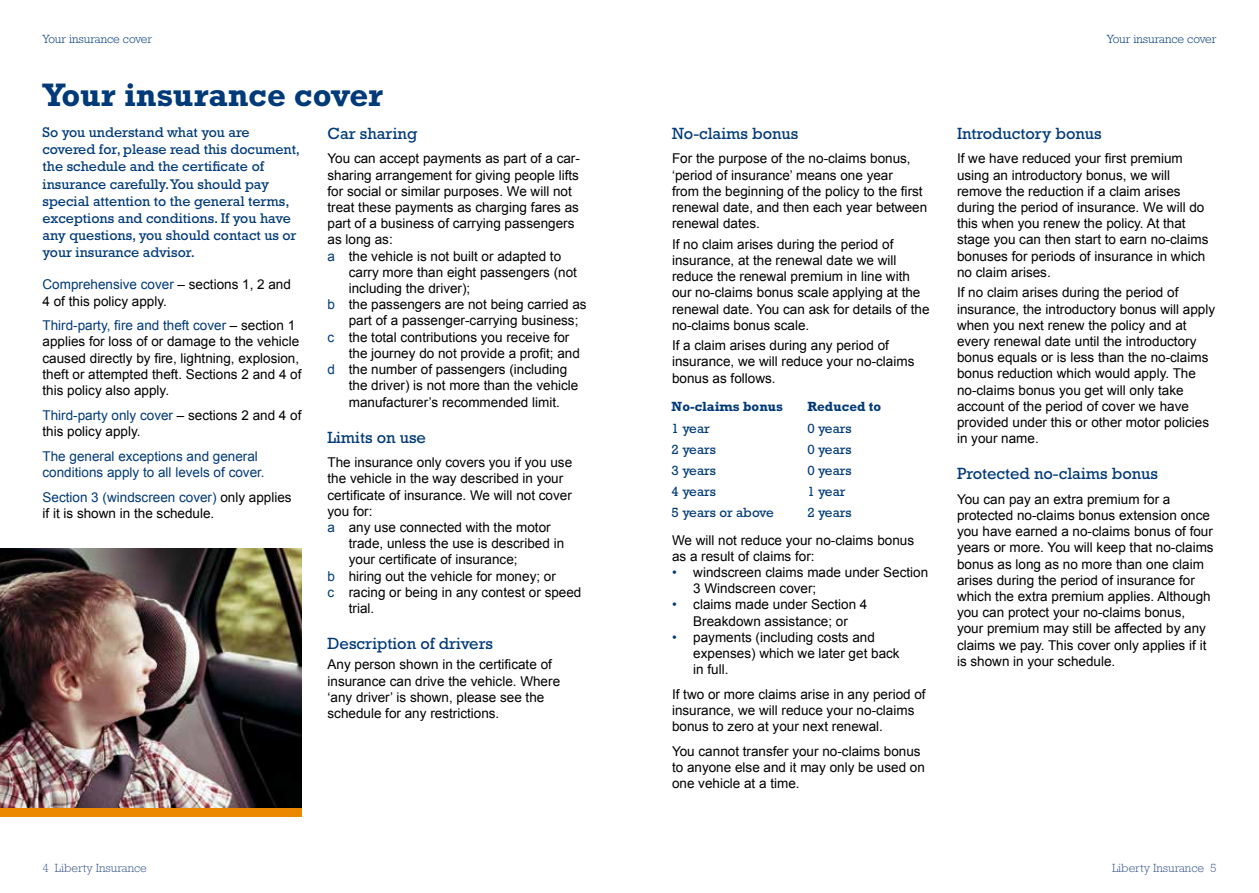
<style>
.page{position:relative;width:1259px;height:893px;background:#fff}
.page>*{position:absolute;margin:0;border:0;box-sizing:border-box;transform-origin:0 0}
.t1{font:700 33px "Rockwell Std";color:#003a78}
.t2{font:16.5px "Rockwell Std";color:#003a78}
.t3{font:14.25px/17.1px "Rockwell Std";color:#003a78}
.t4{font:13.5px/16.2px "Arial";color:#000}
.t5{font:13.5px "Rockwell Std";color:#003a78}
.t6{font:13.5px/16.2px "Arial";color:#003a78}
.t7{font:700 13.5px "Rockwell Std";color:#003a78}
.t8{font:300 12px "Rockwell Std";color:#003a78}
.t9{font:300 12px "Rockwell Std";color:#38558f}
.s1{color:#003a78}
</style>
<div class="page">
<div style="left:0;top:783px;width:302px;height:34px;background:#eb8800"></div>
<img style="left:0;top:549px;width:302px;height:259px">
<p class="t8" style="left:43px;top:32px;width:111px">Your insurance cover</p>
<p class="t8" style="left:1107px;top:32px;width:111px">Your insurance cover</p>
<h1 class="t1" style="left:43px;top:76px;width:342px">Your insurance cover</h1>
<p class="t3" style="left:43px;top:124px;width:259px">So you understand what you are covered for, please read this document, the schedule and the certificate of insurance carefully. You should pay special attention to the general terms, exceptions and conditions. If you have any questions, you should contact us or your insurance advisor.</p>
<p class="t4" style="left:43px;top:277px;width:250px"><span class="s1">Comprehensive cover</span> – sections 1, 2 and<br>4 of this policy apply.</p>
<p class="t4" style="left:43px;top:318px;width:260px"><span class="s1">Third-party, fire and theft cover</span> – section 1 applies for loss of or damage to the vehicle caused directly by fire, lightning, explosion, theft or attempted theft. Sections 2 and 4 of this policy also apply.</p>
<p class="t4" style="left:43px;top:407px;width:260px"><span class="s1">Third-party only cover</span> – sections 2 and 4 of this policy apply.</p>
<p class="t6" style="left:43px;top:448px;width:224px">The general exceptions and general conditions apply to all levels of cover.</p>
<p class="t4" style="left:43px;top:489px;width:251px"><span class="s1">Section 3 (windscreen cover)</span> only applies if it is shown in the schedule.</p>
<p class="t2" style="left:327px;top:124px;width:91px">Car sharing</p>
<p class="t4" style="left:327px;top:151px;width:254px">You can accept payments as part of a car&shy;sharing arrangement for giving people lifts for social or similar purposes. We will not treat these payments as charging fares as part of a business of carrying passengers as long as:<br><span class="s1">a</span> the vehicle is not built or adapted to</p>
<p class="t4" style="left:349px;top:264px;width:230px">carry more than eight passengers (not</p>
<p class="t4" style="left:349px;top:280px;width:123px">including the driver);</p>
<p class="t4" style="left:327px;top:297px;width:261px"><span class="s1">b</span> the passengers are not being carried as</p>
<p class="t4" style="left:349px;top:313px;width:231px">part of a passenger-carrying business;</p>
<p class="t4" style="left:327px;top:329px;width:243px"><span class="s1">c</span> the total contributions you receive for</p>
<p class="t4" style="left:349px;top:345px;width:233px">the journey do not provide a profit; and</p>
<p class="t4" style="left:327px;top:361px;width:241px"><span class="s1">d</span> the number of passengers (including</p>
<p class="t4" style="left:349px;top:378px;width:231px">the driver) is not more than the vehicle</p>
<p class="t4" style="left:349px;top:394px;width:213px">manufacturer’s recommended limit.</p>
<p class="t2" style="left:327px;top:427px;width:100px">Limits on use</p>
<p class="t4" style="left:327px;top:454px;width:246px">The insurance only covers you if you use the vehicle in the way described in your certificate of insurance. We will not cover you for:<br><span class="s1">a</span> any use connected with the motor</p>
<p class="t4" style="left:349px;top:535px;width:217px">trade, unless the use is described in</p>
<p class="t4" style="left:349px;top:552px;width:170px">your certificate of insurance;</p>
<p class="t4" style="left:327px;top:568px;width:230px"><span class="s1">b</span> hiring out the vehicle for money; or</p>
<p class="t4" style="left:327px;top:584px;width:255px"><span class="s1">c</span> racing or being in any contest or speed</p>
<p class="t4" style="left:349px;top:600px;width:27px">trial.</p>
<p class="t2" style="left:327px;top:634px;width:167px">Description of drivers</p>
<p class="t4" style="left:327px;top:657px;width:234px">Any person shown in the certificate of insurance can drive the vehicle. Where ‘any driver’ is shown, please see the schedule for any restrictions.</p>
<p class="t2" style="left:672px;top:124px;width:128px">No-claims bonus</p>
<p class="t4" style="left:672px;top:151px;width:257px">For the purpose of the no-claims bonus, ‘period of insurance’ means one year<br>from the beginning of the policy to the first renewal date, and then each year between renewal dates.</p>
<p class="t4" style="left:672px;top:236px;width:259px">If no claim arises during the period of insurance, at the renewal date we will reduce the renewal premium in line with our no-claims bonus scale applying at the renewal date. You can ask for details of the no-claims bonus scale.</p>
<p class="t4" style="left:672px;top:337px;width:244px">If a claim arises during any period of insurance, we will reduce your no-claims bonus as follows.</p>
<p class="t7" style="left:671px;top:399px;width:113px">No-claims bonus</p>
<p class="t7" style="left:807px;top:399px;width:75px">Reduced to</p>
<p class="t5" style="left:671px;top:420px;width:40px">1 year</p>
<p class="t5" style="left:807px;top:420px;width:46px">0 years</p>
<p class="t5" style="left:671px;top:441px;width:46px">2 years</p>
<p class="t5" style="left:807px;top:441px;width:46px">0 years</p>
<p class="t5" style="left:671px;top:462px;width:46px">3 years</p>
<p class="t5" style="left:807px;top:462px;width:46px">0 years</p>
<p class="t5" style="left:671px;top:484px;width:46px">4 years</p>
<p class="t5" style="left:807px;top:484px;width:40px">1 year</p>
<p class="t5" style="left:671px;top:505px;width:104px">5 years or above</p>
<p class="t5" style="left:807px;top:505px;width:46px">2 years</p>
<p class="t4" style="left:672px;top:532px;width:244px">We will not reduce your no-claims bonus as a result of claims for:</p>
<p class="t4" style="left:693px;top:564px;width:236px;text-indent:-21px"><span class="s1">•</span> windscreen claims made under Section<br>3 Windscreen cover;</p>
<p class="t4" style="left:672px;top:597px;width:197px;text-align:center"><span class="s1">•</span> claims made under Section 4<br>Breakdown assistance; or</p>
<p class="t4" style="left:693px;top:629px;width:208px;text-indent:-21px"><span class="s1">•</span> payments (including costs and expenses) which we later get back in full.</p>
<p class="t4" style="left:672px;top:686px;width:255px">If two or more claims arise in any period of insurance, we will reduce your no-claims bonus to zero at your next renewal.</p>
<p class="t4" style="left:672px;top:743px;width:254px">You cannot transfer your no-claims bonus to anyone else and it may only be used on one vehicle at a time.</p>
<p class="t2" style="left:957px;top:124px;width:146px">Introductory bonus</p>
<p class="t4" style="left:957px;top:151px;width:253px">If we have reduced your first premium using an introductory bonus, we will remove the reduction if a claim arises during the period of insurance. We will do this when you renew the policy. At that stage you can then start to earn no-claims bonuses for periods of insurance in which no claim arises.</p>
<p class="t4" style="left:957px;top:285px;width:260px">If no claim arises during the period of insurance, the introductory bonus will apply when you next renew the policy and at every renewal date until the introductory bonus equals or is less than the no-claims bonus reduction which would apply. The no-claims bonus you get will only take account of the period of cover we have provided under this or other motor policies in your name.</p>
<p class="t2" style="left:957px;top:464px;width:202px">Protected no-claims bonus</p>
<p class="t4" style="left:957px;top:491px;width:258px">You can pay an extra premium for a protected no-claims bonus extension once you have earned a no-claims bonus of four years or more. You will keep that no-claims bonus as long as no more than one claim arises during the period of insurance for which the extra premium applies. Although you can protect your no-claims bonus, your premium may still be affected by any claims we pay. This cover only applies if it is shown in your schedule.</p>
<p class="t9" style="left:43px;top:861px;width:106px">4 Liberty Insurance</p>
<p class="t9" style="left:1112px;top:861px;width:106px">Liberty Insurance 5</p>
</div>
